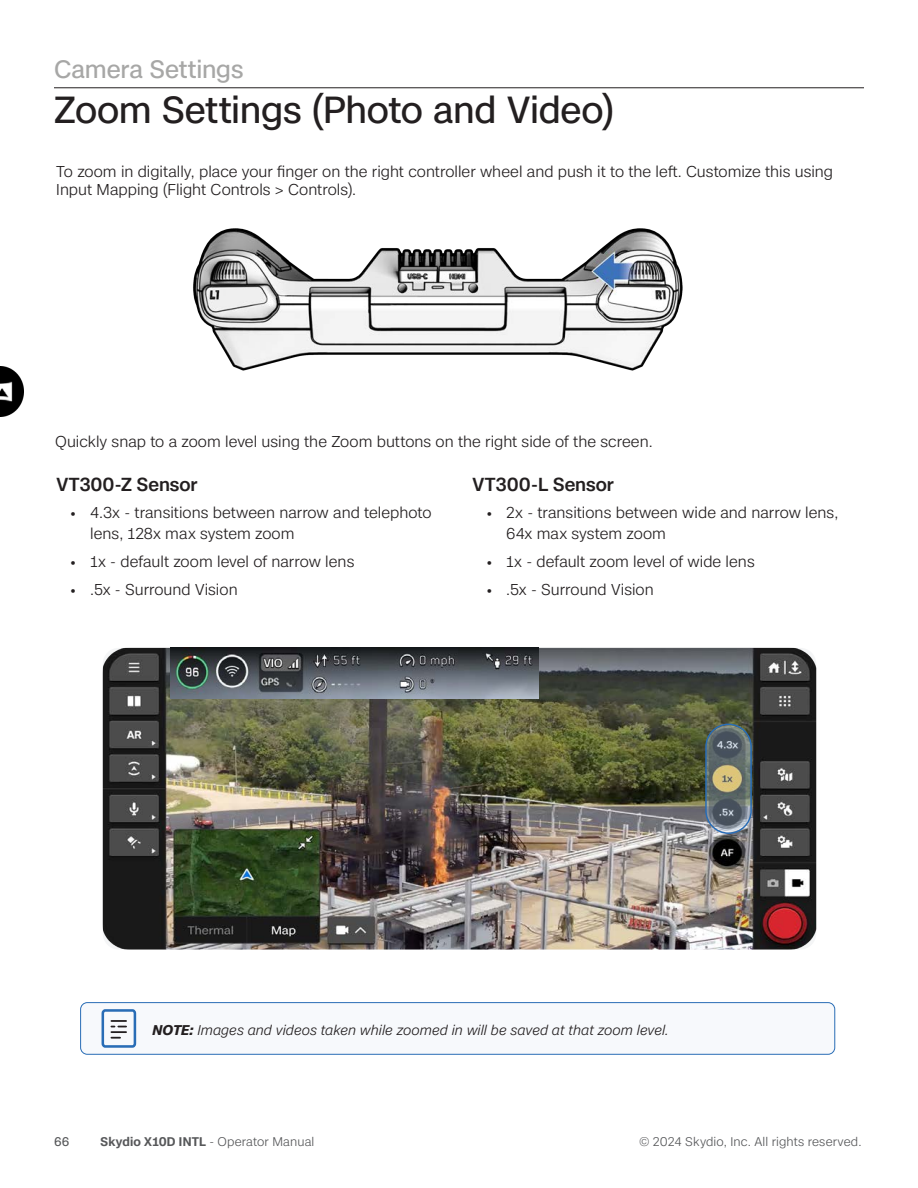
<style>
.page{position:relative;width:918px;height:1188px;background:#fff}
.page>*{position:absolute;margin:0;border:0;box-sizing:border-box;transform-origin:0 0}
.t1{font:36px "Case";letter-spacing:-.01em;color:#231f20}
.Section_Headings_Eyebrow{font:24px "Case";letter-spacing:-.005em;color:#a7a7a6}
.Body_copy_medium-8{font:500 18px "Case";color:#231f20}
.Body_copy_medium-8-2{font:300 15px/21px "Case";color:#231f20}
.Body_copy{font:italic 300 13.5px "Case";letter-spacing:.01em;color:#231f20}
.t2{font:300 12px "Case";letter-spacing:.01em;color:#57585a}
.t3{font:12px "Case";color:#57585a}
.s1{font-weight:500;font-size:12px}
.s2{font-weight:700}
.s3{font-weight:600}
</style>
<div class="page">
<hr style="left:54px;top:87px;width:810px;height:1px;background:#231f20">
<img style="left:103px;top:648px;width:713px;height:302px">
<div style="left:705px;top:724px;width:47px;height:110px;border:2px solid #296db6;border-radius:23px"></div>
<svg style="left:707px;top:726px;width:44px;height:105px;background:#727973"></svg>
<img style="left:193px;top:228px;width:490px;height:143px">
<img style="left:0;top:367px;width:23px;height:50px">
<img style="left:170px;top:648px;width:369px;height:50px">
<div style="left:81px;top:1003px;width:754px;height:51px;background:#f7f9fc;border-radius:7px"></div>
<div style="left:80px;top:1002px;width:755px;height:53px;border:1px solid #296db6;border-radius:7px"></div>
<div style="left:102px;top:1009px;width:34px;height:39px;border:3px solid #296db6;border-radius:3px"></div>
<svg style="left:111px;top:1020px;width:15px;height:19px"></svg>
<p class="Section_Headings_Eyebrow" style="left:54px;top:51px;width:191px">Camera Settings</p>
<p class="t1" style="left:54px;top:83px;width:562px">Zoom Settings (Photo and Video)</p>
<p class="Body_copy_medium-8-2" style="left:56px;top:162px;width:778px;line-height:18px">To zoom in digitally, place your finger on the right controller wheel and push it to the left. Customize this using<br>Input Mapping (Flight Controls &gt; Controls).</p>
<p class="Body_copy_medium-8-2" style="left:55px;top:430px;width:599px">Quickly snap to a zoom level using the Zoom buttons on the right side of the screen.</p>
<p class="Body_copy_medium-8" style="left:56px;top:470px;width:143px">VT300-Z Sensor</p>
<p class="Body_copy_medium-8-2" style="left:90px;top:502px;width:343px;text-indent:-20px"><span class="s1">•</span> 4.3x - transitions between narrow and telephoto lens, 128x max system zoom</p>
<p class="Body_copy_medium-8-2" style="left:70px;top:551px;width:286px"><span class="s1">•</span> 1x - default zoom level of narrow lens</p>
<p class="Body_copy_medium-8-2" style="left:70px;top:579px;width:169px"><span class="s1">•</span> .5x - Surround Vision</p>
<p class="Body_copy_medium-8" style="left:472px;top:470px;width:143px">VT300-L Sensor</p>
<p class="Body_copy_medium-8-2" style="left:506px;top:502px;width:334px;text-indent:-20px"><span class="s1">•</span> 2x - transitions between wide and narrow lens,<br>64x max system zoom</p>
<p class="Body_copy_medium-8-2" style="left:486px;top:551px;width:270px"><span class="s1">•</span> 1x - default zoom level of wide lens</p>
<p class="Body_copy_medium-8-2" style="left:486px;top:579px;width:169px"><span class="s1">•</span> .5x - Surround Vision</p>
<p class="Body_copy" style="left:153px;top:1020px;width:518px"><span class="s2">NOTE:</span> Images and videos taken while zoomed in will be saved at that zoom level.</p>
<p class="t3" style="left:54px;top:1132px;width:17px">66</p>
<p class="t2" style="left:101px;top:1132px;width:215px"><span class="s3">Skydio X10D INTL</span> - Operator Manual</p>
<p class="t2" style="left:639px;top:1132px;width:224px">© 2024 Skydio, Inc. All rights reserved.</p>
</div>
